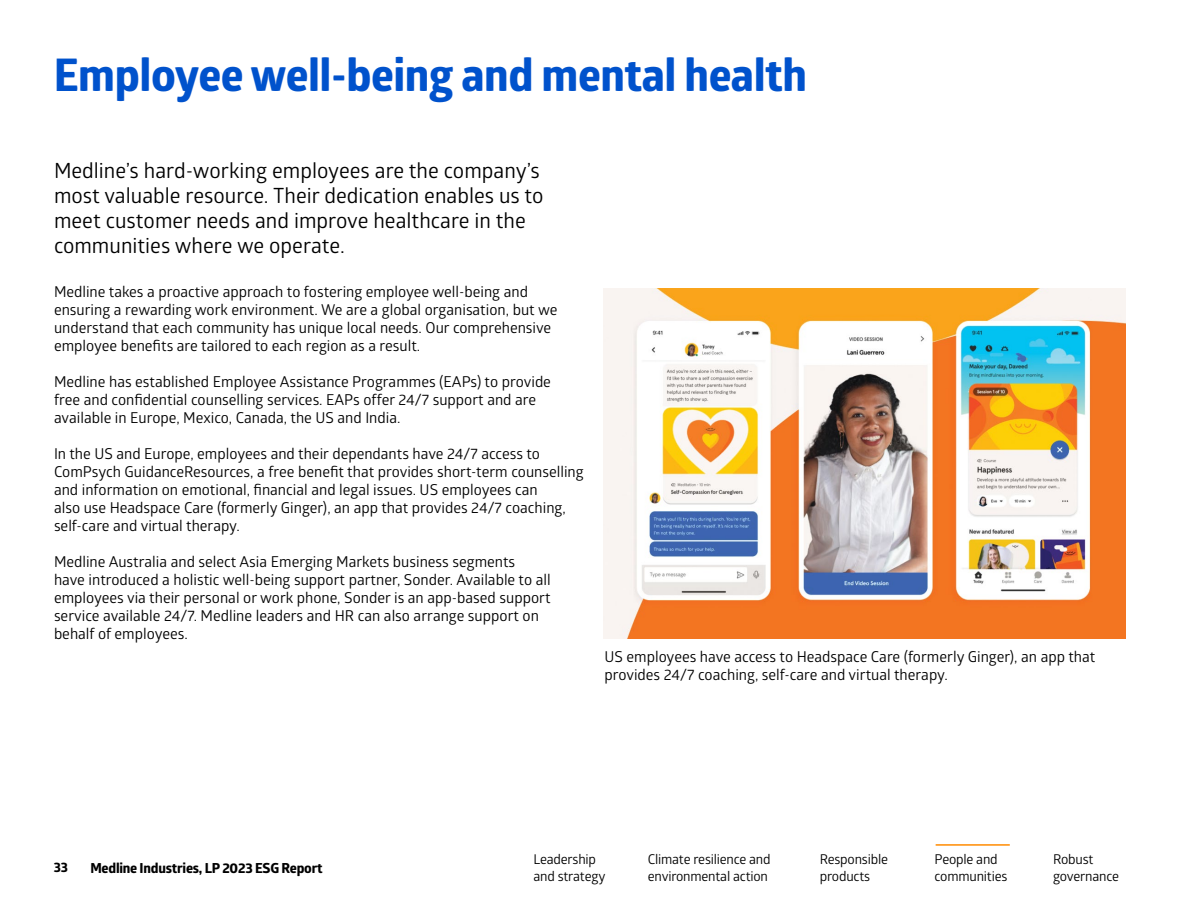
<style>
.page{position:relative;width:1188px;height:918px;background:#fff}
.page>*{position:absolute;margin:0;border:0;box-sizing:border-box;transform-origin:0 0}
.t1{font:800 45px "Glober";letter-spacing:-.01em;color:#0052cc}
.t2{font:21px/25.2px "Glober";color:#000}
.t3{font:15px/18px "Glober";color:#000}
.t4{font:800 13.8px "Glober";letter-spacing:-.015em;color:#000}
.t5{font:13.5px/16.2px "Glober";letter-spacing:-.015em;color:#000}
.t6{font:800 13.5px "Glober";color:#000}
</style>
<div class="page">
<hr style="left:936px;top:844px;width:74px;height:2px;background:#ff8b00">
<img style="left:603px;top:289px;width:523px;height:349px">
<h1 class="t1" style="left:54px;top:42px;width:755px">Employee well-being and mental health</h1>
<h2 class="t2" style="left:54px;top:157px;width:491px">Medline’s hard-working employees are the company’s most valuable resource. Their dedication enables us to meet customer needs and improve healthcare in the communities where we operate.</h2>
<p class="t3" style="left:54px;top:282px;width:505px">Medline takes a proactive approach to fostering employee well-being and ensuring a rewarding work environment. We are a global organisation, but we understand that each community has unique local needs. Our comprehensive employee benefits are tailored to each region as a result.</p>
<p class="t3" style="left:54px;top:372px;width:499px">Medline has established Employee Assistance Programmes (EAPs) to provide free and confidential counselling services. EAPs offer 24/7 support and are available in Europe, Mexico, Canada, the US and India.</p>
<p class="t3" style="left:54px;top:444px;width:531px">In the US and Europe, employees and their dependants have 24/7 access to ComPsych GuidanceResources, a free benefit that provides short-term counselling and information on emotional, financial and legal issues. US employees can<br>also use Headspace Care (formerly Ginger), an app that provides 24/7 coaching, self‑care and virtual therapy.</p>
<p class="t3" style="left:54px;top:552px;width:498px">Medline Australia and select Asia Emerging Markets business segments<br>have introduced a holistic well-being support partner, Sonder. Available to all employees via their personal or work phone, Sonder is an app-based support service available 24/7. Medline leaders and HR can also arrange support on behalf of employees.</p>
<p class="t3" style="left:604px;top:648px;width:492px">US employees have access to Headspace Care (formerly Ginger), an app that provides 24/7 coaching, self-care and virtual therapy.</p>
<p class="t6" style="left:54px;top:858px;width:16px">33</p>
<p class="t4" style="left:90px;top:858px;width:234px">Medline Industries, LP 2023 ESG Report</p>
<p class="t5" style="left:648px;top:851px;width:124px">Climate resilience and environmental action</p>
<p class="t5" style="left:820px;top:851px;width:70px">Responsible products</p>
<p class="t5" style="left:935px;top:851px;width:74px">People and communities</p>
<p class="t5" style="left:1053px;top:851px;width:67px">Robust governance</p>
<p class="t5" style="left:534px;top:851px;width:73px">Leadership and strategy</p>
</div>
